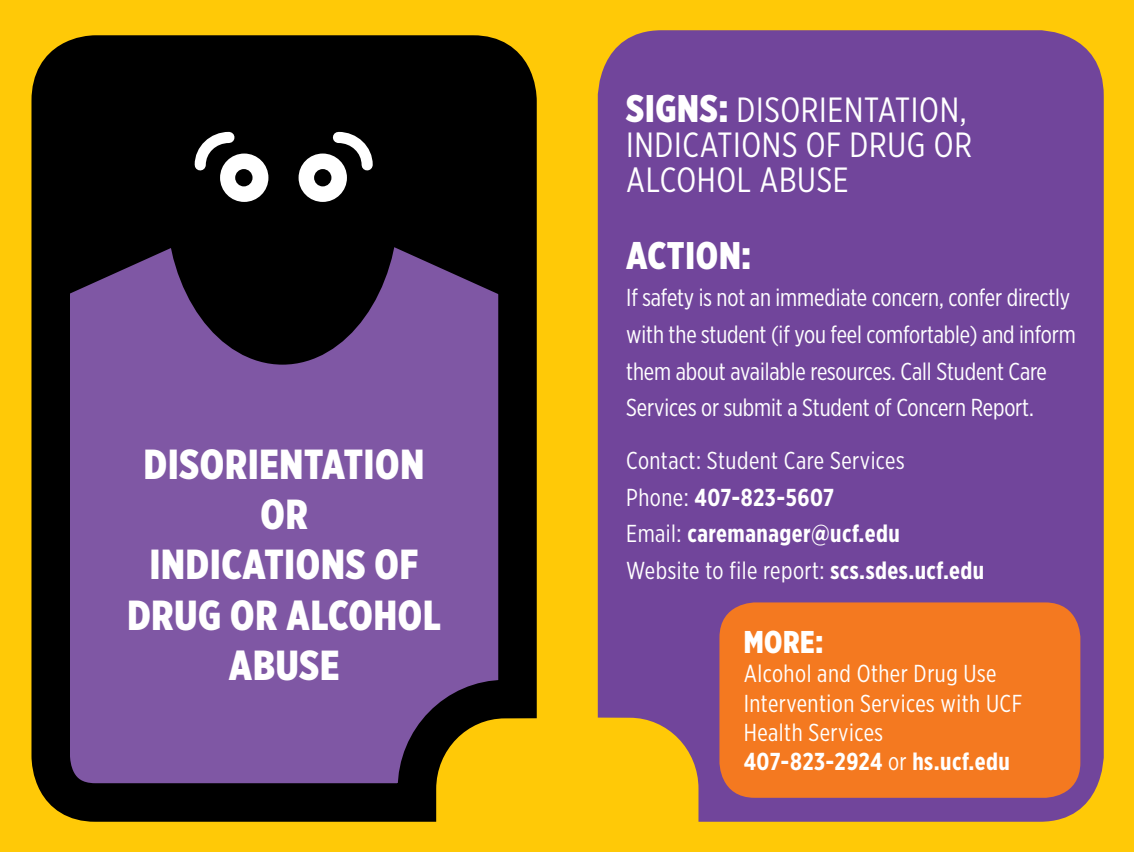
<style>
.page{position:relative;width:1134px;height:852px;background:#fff}
.page>*{position:absolute;margin:0;border:0;box-sizing:border-box;transform-origin:0 0}
.t1{font:900 42px/50.4px "Gotham X Narrow";letter-spacing:.02em;color:#fff;text-align:center}
.t2{font:900 38.5px "Gotham X Narrow";letter-spacing:.02em;color:#fff}
.t3{font:35px/35px "Gotham X Narrow";letter-spacing:.02em;color:#fff}
.t4{font:900 31.5px "Gotham X Narrow";color:#fff}
.t5{font:24.5px/36.8px "Gotham X Narrow";letter-spacing:.02em;color:#fff}
.t6{font:24.5px/36.8px "Gotham X Narrow";letter-spacing:-.005em;color:#fff}
.s1{font-weight:900;font-size:38.5px}
.s2{font-weight:700}
</style>
<div class="page">
<div style="left:539px;top:0;width:595px;height:852px;background:#ffc907"></div>
<div style="left:598px;top:30px;width:506px;height:792px;background:#71459b"></div>
<div style="left:719px;top:602px;width:361px;height:196px;background:#f47920;border-radius:35px"></div>
<div style="left:0;top:0;width:567px;height:852px;background:#ffc907"></div>
<svg style="left:31px;top:35px;width:506px;height:787px;background:#634571"></svg>
<svg style="left:44px;top:66px;width:479px;height:239px;background:#0f0a14"></svg>
<div style="left:166px;top:42px;width:233px;height:323px;background:#000;border-radius:50%"></div>
<div style="left:220px;top:154px;width:48px;height:48px;background:#fff;border-radius:50%"></div>
<div style="left:299px;top:154px;width:48px;height:48px;background:#fff;border-radius:50%"></div>
<svg style="left:194px;top:131px;width:179px;height:45px"></svg>
<div style="left:314px;top:169px;width:17px;height:17px;background:#000;border-radius:50%"></div>
<div style="left:235px;top:169px;width:18px;height:17px;background:#000;border-radius:50%"></div>
<h1 class="t1" style="left:127px;top:438px;width:315px">DISORIENTATION<br>OR<br>INDICATIONS OF<br>DRUG OR ALCOHOL<br>ABUSE</h1>
<h3 class="t3" style="left:626px;top:91px;width:347px"><span class="s1">SIGNS:</span> DISORIENTATION,<br>INDICATIONS OF DRUG OR<br>ALCOHOL ABUSE</h3>
<h2 class="t2" style="left:626px;top:232px;width:126px">ACTION:</h2>
<p class="t6" style="left:626px;top:279px;width:451px">If safety is not an immediate concern, confer directly with the student (if you feel comfortable) and inform them about available resources. Call Student Care Services or submit a Student of Concern Report.</p>
<p class="t5" style="left:626px;top:441px;width:360px">Contact: Student Care Services<br>Phone: <span class="s2">407-823-5607<br></span>Email: <span class="s2">caremanager@ucf.edu<br></span>Website to file report: <span class="s2">scs.sdes.ucf.edu</span></p>
<p class="t4" style="left:744px;top:622px;width:81px">MORE:</p>
<p class="t5" style="left:744px;top:658px;width:280px;line-height:29.4px">Alcohol and Other Drug Use<br>Intervention Services with UCF<br>Health Services<br><span class="s2">407-823-2924</span> or <span class="s2">hs.ucf.edu</span></p>
</div>
